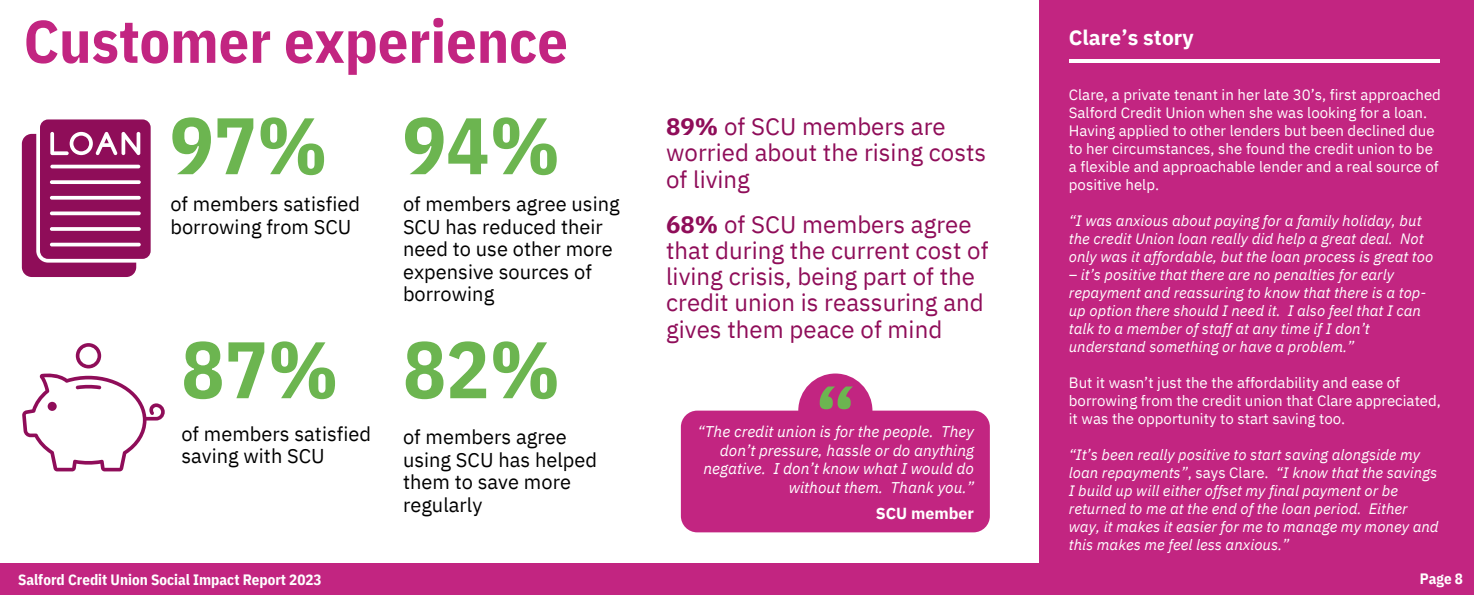
<style>
.page{position:relative;width:1474px;height:595px;background:#fff}
.page>*{position:absolute;margin:0;border:0;box-sizing:border-box;transform-origin:0 0}
.t1{font:700 80px "IBM Plex Sans Cond";color:#6cb550}
.t2{font:700 76px "IBM Plex Sans";color:#6cb550}
.t3{font:700 60px "IBM Plex Sans Cond";color:#c22581}
.t4{font:24px/26.2px "IBM Plex Sans";color:#8f0d59}
.t5{font:700 21px "IBM Plex Sans";color:#fff}
.t6{font:20px/22.5px "IBM Plex Sans";color:#000}
.t7{font:700 16px "IBM Plex Sans";color:#fff}
.t8{font:italic 15.5px/18.5px "IBM Plex Sans";color:#fff;text-align:right}
.t9{font:italic 15px/18px "IBM Plex Sans";color:#fff}
.t10{font:15px/18px "IBM Plex Sans";color:#fff}
.t11{font:700 15px "IBM Plex Sans Cond";color:#fff}
.s1{font-weight:700}
.s2{font-style:normal}
</style>
<div class="page">
<div style="left:0;top:563px;width:1474px;height:32px;background:#c22581"></div>
<svg style="left:22px;top:343px;width:143px;height:128px"></svg>
<div style="left:1039px;top:0;width:435px;height:566px;background:#c22581"></div>
<svg style="left:22px;top:119px;width:129px;height:158px"></svg>
<hr style="left:1069px;top:60px;width:370px;height:3px;background:#fff">
<div style="left:798px;top:373px;width:74px;height:75px;background:#c22581;border-radius:50%"></div>
<div style="left:681px;top:410px;width:309px;height:122px;background:#c22581;border-radius:16px"></div>
<h1 class="t3" style="left:24px;top:1px;width:546px">Customer experience</h1>
<p class="t1" style="left:170px;top:92px;width:159px">97%</p>
<p class="t6" style="left:170px;top:193px;width:191px">of members satisfied borrowing from SCU</p>
<h3 class="t1" style="left:181px;top:316px;width:159px">87%</h3>
<p class="t1" style="left:403px;top:92px;width:159px">94%</p>
<h2 class="t6" style="left:403px;top:193px;width:218px">of members agree using<br>SCU has reduced their need to use other more expensive sources of borrowing</h2>
<p class="t1" style="left:403px;top:316px;width:159px">82%</p>
<h1 class="t6" style="left:181px;top:422px;width:191px">of members satisfied saving with SCU</h1>
<h5 class="t6" style="left:403px;top:425px;width:196px">of members agree using SCU has helped them to save more regularly</h5>
<p class="t11" style="left:18px;top:570px;width:305px">Salford Credit Union Social Impact Report 2023</p>
<p class="t4" style="left:666px;top:113px;width:322px"><span class="s1">89%</span> of SCU members are worried about the rising costs of living</p>
<h5 class="t4" style="left:666px;top:210px;width:324px"><span class="s1">68%</span> of SCU members agree that during the current cost of living crisis, being part of the credit union is reassuring and gives them peace of mind</h5>
<p class="t2" style="left:815px;top:365px;width:42px">“</p>
<h1 class="t8" style="left:698px;top:422px;width:278px">“The credit union is for the people. They don’t pressure, hassle or do anything negative. I don’t know what I would do without them. Thank you.”</h1>
<p class="t7" style="left:876px;top:502px;width:100px">SCU member</p>
<h3 class="t5" style="left:1069px;top:23px;width:126px">Clare’s story</h3>
<p class="t10" style="left:1069px;top:85px;width:374px">Clare, a private tenant in her late 30’s, first approached Salford Credit Union when she was looking for a loan.<br>Having applied to other lenders but been declined due to her circumstances, she found the credit union to be a flexible and approachable lender and a real source of positive help.</p>
<h6 class="t9" style="left:1069px;top:211px;width:366px">“I was anxious about paying for a family holiday, but the credit Union loan really did help a great deal. Not only was it affordable, but the loan process is great too</h6>
<h6 class="t9" style="left:1069px;top:265px;width:359px">– it’s positive that there are no penalties for early repayment and reassuring to know that there is a top&shy;up option there should I need it. I also feel that I can talk to a member of staff at any time if I don’t understand something or have a problem.”</h6>
<h5 class="t10" style="left:1069px;top:373px;width:374px">But it wasn’t just the the affordability and ease of borrowing from the credit union that Clare appreciated, it was the opportunity to start saving too.</h5>
<h5 class="t9" style="left:1069px;top:445px;width:371px">“It’s been really positive to start saving alongside my loan repayments”<span class="s2">, says Clare.</span> “I know that the savings I build up will either offset my final payment or be returned to me at the end of the loan period. Either way, it makes it easier for me to manage my money and</h5>
<h6 class="t9" style="left:1069px;top:535px;width:222px">this makes me feel less anxious.”</h6>
<h4 class="t11" style="left:1420px;top:569px;width:45px">Page 8</h4>
</div>
